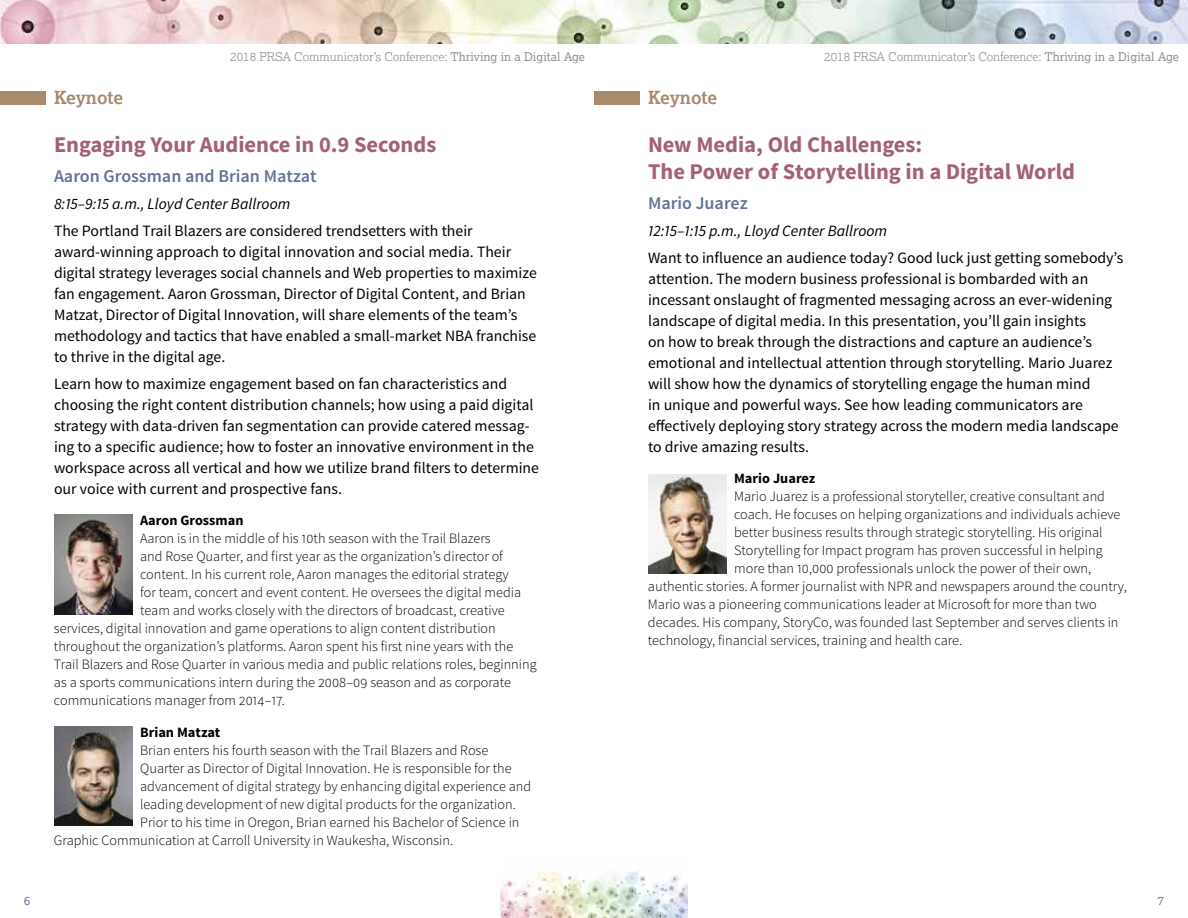
<style>
.page{position:relative;width:1188px;height:918px;background:#fff}
.page>*{position:absolute;margin:0;border:0;box-sizing:border-box;transform-origin:0 0}
.t1{font:700 22.5px/27px "Source Sans Pro";color:#a46076}
.t2{font:600 18px "Source Sans Pro";color:#64729b}
.t3{font:700 18px "Lexia";letter-spacing:-.005em;color:#a88a6c}
.t4{font:15.75px/21px "Source Sans Pro";color:#000}
.t5{font:italic 15.75px "Source Sans Pro";color:#000}
.t6{font:300 14.25px "Source Sans Pro";color:#000}
.t7{font:700 14.25px "Source Sans Pro";color:#000}
.t8{font:300 12px "Lexia";color:#939393}
.t9{font:12px "Lexia";color:#75789b}
.s1{font-weight:400}
</style>
<div class="page">
<img style="left:500px;top:870px;width:188px;height:48px">
<img style="left:0;top:0;width:1188px;height:43px">
<img style="left:648px;top:474px;width:79px;height:99px">
<div style="left:594px;top:91px;width:45px;height:13px;background:#a88a6c"></div>
<img style="left:54px;top:515px;width:79px;height:99px">
<img style="left:54px;top:726px;width:79px;height:100px">
<div style="left:0;top:91px;width:45px;height:13px;background:#a88a6c"></div>
<p class="t3" style="left:54px;top:86px;width:71px">Keynote</p>
<p class="t8" style="left:230px;top:49px;width:356px">2018 PRSA Communicator’s Conference: <span class="s1">Thriving in a Digital Age</span></p>
<h1 class="t1" style="left:54px;top:132px;width:384px">Engaging Your Audience in 0.9 Seconds</h1>
<p class="t2" style="left:54px;top:165px;width:264px">Aaron Grossman and Brian Matzat</p>
<p class="t5" style="left:54px;top:194px;width:238px">8:15–9:15 a.m., Lloyd Center Ballroom</p>
<p class="t4" style="left:54px;top:220px;width:484px">The Portland Trail Blazers are considered trendsetters with their award-winning approach to digital innovation and social media. Their digital strategy leverages social channels and Web properties to maximize fan engagement. Aaron Grossman, Director of Digital Content, and Brian Matzat, Director of Digital Innovation, will share elements of the team’s methodology and tactics that have enabled a small-market NBA franchise to thrive in the digital age.</p>
<p class="t4" style="left:54px;top:373px;width:487px">Learn how to maximize engagement based on fan characteristics and choosing the right content distribution channels; how using a paid digital strategy with data-driven fan segmentation can provide catered messag&shy;ing to a specific audience; how to foster an innovative environment in the workspace across all vertical and how we utilize brand filters to determine our voice with current and prospective fans.</p>
<p class="t7" style="left:140px;top:512px;width:105px">Aaron Grossman</p>
<p class="t6" style="left:140px;top:530px;width:352px">Aaron is in the middle of his 10th season with the Trail Blazers</p>
<p class="t6" style="left:140px;top:548px;width:364px">and Rose Quarter, and first year as the organization’s director of</p>
<p class="t6" style="left:140px;top:566px;width:370px">content. In his current role, Aaron manages the editorial strategy</p>
<p class="t6" style="left:140px;top:584px;width:383px">for team, concert and event content. He oversees the digital media</p>
<p class="t6" style="left:140px;top:602px;width:366px">team and works closely with the directors of broadcast, creative</p>
<p class="t6" style="left:54px;top:620px;width:443px">services, digital innovation and game operations to align content distribution</p>
<p class="t6" style="left:54px;top:638px;width:461px">throughout the organization’s platforms. Aaron spent his first nine years with the</p>
<p class="t6" style="left:54px;top:656px;width:484px">Trail Blazers and Rose Quarter in various media and public relations roles, beginning</p>
<p class="t6" style="left:54px;top:674px;width:459px">as a sports communications intern during the 2008–09 season and as corporate</p>
<p class="t6" style="left:54px;top:692px;width:231px">communications manager from 2014–17.</p>
<p class="t7" style="left:140px;top:723px;width:82px">Brian Matzat</p>
<p class="t6" style="left:140px;top:741px;width:350px">Brian enters his fourth season with the Trail Blazers and Rose</p>
<p class="t6" style="left:140px;top:759px;width:373px">Quarter as Director of Digital Innovation. He is responsible for the</p>
<p class="t6" style="left:140px;top:777px;width:393px">advancement of digital strategy by enhancing digital experience and</p>
<p class="t6" style="left:140px;top:795px;width:375px">leading development of new digital products for the organization.</p>
<p class="t6" style="left:140px;top:813px;width:381px">Prior to his time in Oregon, Brian earned his Bachelor of Science in</p>
<p class="t6" style="left:54px;top:831px;width:399px">Graphic Communication at Carroll University in Waukesha, Wisconsin.</p>
<p class="t8" style="left:824px;top:49px;width:356px">2018 PRSA Communicator’s Conference: <span class="s1">Thriving in a Digital Age</span></p>
<p class="t3" style="left:648px;top:86px;width:71px">Keynote</p>
<h1 class="t1" style="left:648px;top:132px;width:429px">New Media, Old Challenges:<br>The Power of Storytelling in a Digital World</h1>
<p class="t2" style="left:648px;top:192px;width:101px">Mario Juarez</p>
<p class="t5" style="left:648px;top:221px;width:241px">12:15–1:15 p.m., Lloyd Center Ballroom</p>
<p class="t4" style="left:648px;top:247px;width:477px">Want to influence an audience today? Good luck just getting somebody’s attention. The modern business professional is bombarded with an incessant onslaught of fragmented messaging across an ever-widening landscape of digital media. In this presentation, you’ll gain insights<br>on how to break through the distractions and capture an audience’s emotional and intellectual attention through storytelling. Mario Juarez will show how the dynamics of storytelling engage the human mind<br>in unique and powerful ways. See how leading communicators are effectively deploying story strategy across the modern media landscape to drive amazing results.</p>
<p class="t7" style="left:734px;top:470px;width:83px">Mario Juarez</p>
<p class="t6" style="left:734px;top:488px;width:372px">Mario Juarez is a professional storyteller, creative consultant and</p>
<p class="t6" style="left:734px;top:506px;width:388px">coach. He focuses on helping organizations and individuals achieve</p>
<p class="t6" style="left:734px;top:524px;width:370px">better business results through strategic storytelling. His original</p>
<p class="t6" style="left:734px;top:542px;width:370px">Storytelling for Impact program has proven successful in helping</p>
<p class="t6" style="left:734px;top:560px;width:359px">more than 10,000 professionals unlock the power of their own,</p>
<p class="t6" style="left:648px;top:578px;width:480px">authentic stories. A former journalist with NPR and newspapers around the country,</p>
<p class="t6" style="left:648px;top:596px;width:450px">Mario was a pioneering communications leader at Microsoft for more than two</p>
<p class="t6" style="left:648px;top:614px;width:472px">decades. His company, StoryCo, was founded last September and serves clients in</p>
<p class="t6" style="left:648px;top:632px;width:314px">technology, financial services, training and health care.</p>
<p class="t9" style="left:24px;top:893px;width:8px">6</p>
<p class="t9" style="left:1158px;top:893px;width:8px">7</p>
</div>
